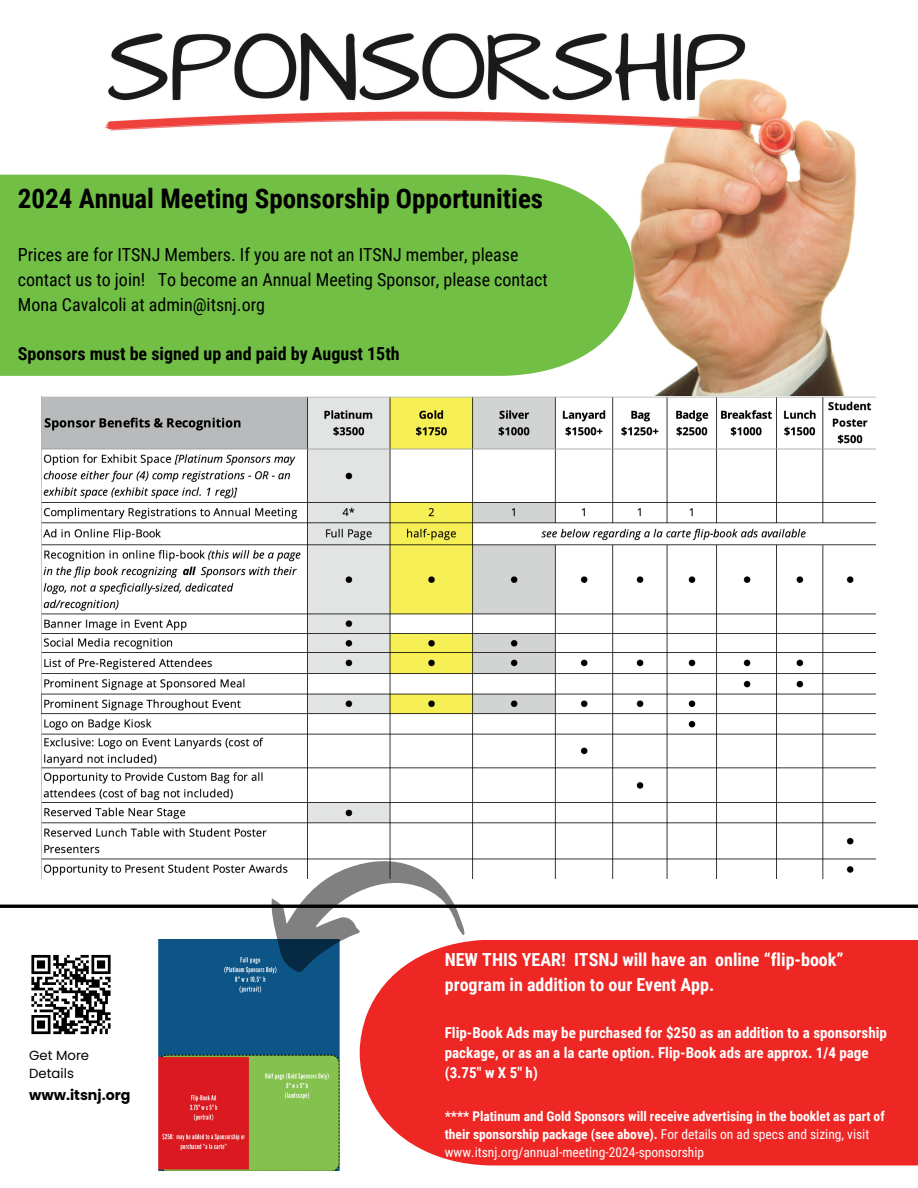
<style>
.page{position:relative;width:918px;height:1188px;background:#fff}
.page>*{position:absolute;margin:0;border:0;box-sizing:border-box;transform-origin:0 0}
.t1{font:700 27px "Roboto Condensed";color:#000}
.t2{font:18px/24.8px "Roboto Condensed";color:#000}
.t3{font:700 18px/25px "Roboto Condensed";color:#fff}
.t4{font:700 18px "Roboto Condensed";color:#000}
.t5{font:700 15px/20px "Roboto Condensed";color:#fff}
.t6{font:700 14.25px "Poppins";color:#000}
.t7{font:700 13.5px/18px "Roboto Condensed";color:#fff}
.t8{font:13.2px/17.7px "Poppins";color:#000}
.s1{font-weight:400}
</style>
<div class="page">
<img style="left:0;top:32px;width:876px;height:408px">
<div style="left:0;top:175px;width:634px;height:201px;background:#71bf45"></div>
<div style="left:360px;top:940px;width:558px;height:226px;background:#ee2724"></div>
<hr style="left:0;top:905px;width:918px;height:3px;background:#000">
<img style="left:42px;top:396px;width:833px;height:483px">
<svg style="left:31px;top:954px;width:80px;height:81px"></svg>
<img style="left:159px;top:939px;width:181px;height:231px">
<svg style="left:249px;top:821px;width:232px;height:205px"></svg>
<h3 class="t1" style="left:18px;top:183px;width:527px">2024 Annual Meeting Sponsorship Opportunities</h3>
<h2 class="t2" style="left:18px;top:243px;width:531px">Prices are for ITSNJ Members. If you are not an ITSNJ member, please contact us to join! To become an Annual Meeting Sponsor, please contact<br>Mona Cavalcoli at admin@itsnj.org</h2>
<p class="t4" style="left:18px;top:343px;width:383px">Sponsors must be signed up and paid by August 15th</p>
<h5 class="t8" style="left:29px;top:1047px;width:61px">Get More<br>Details</h5>
<h4 class="t6" style="left:29px;top:1085px;width:103px">www.itsnj.org</h4>
<p class="t3" style="left:445px;top:947px;width:400px">NEW THIS YEAR! ITSNJ will have an online “flip-book” program in addition to our Event App.</p>
<p class="t5" style="left:445px;top:1023px;width:444px">Flip-Book Ads may be purchased for $250 as an addition to a sponsorship package, or as an a la carte option. Flip-Book ads are approx. 1/4 page (3.75" w X 5" h)</p>
<h2 class="t7" style="left:445px;top:1107px;width:441px">**** Platinum and Gold Sponsors will receive advertising in the booklet as part of their sponsorship package (see above). <span class="s1">For details on ad specs and sizing, visit www.itsnj.org/annual-meeting-2024-sponsorship</span></h2>
</div>
